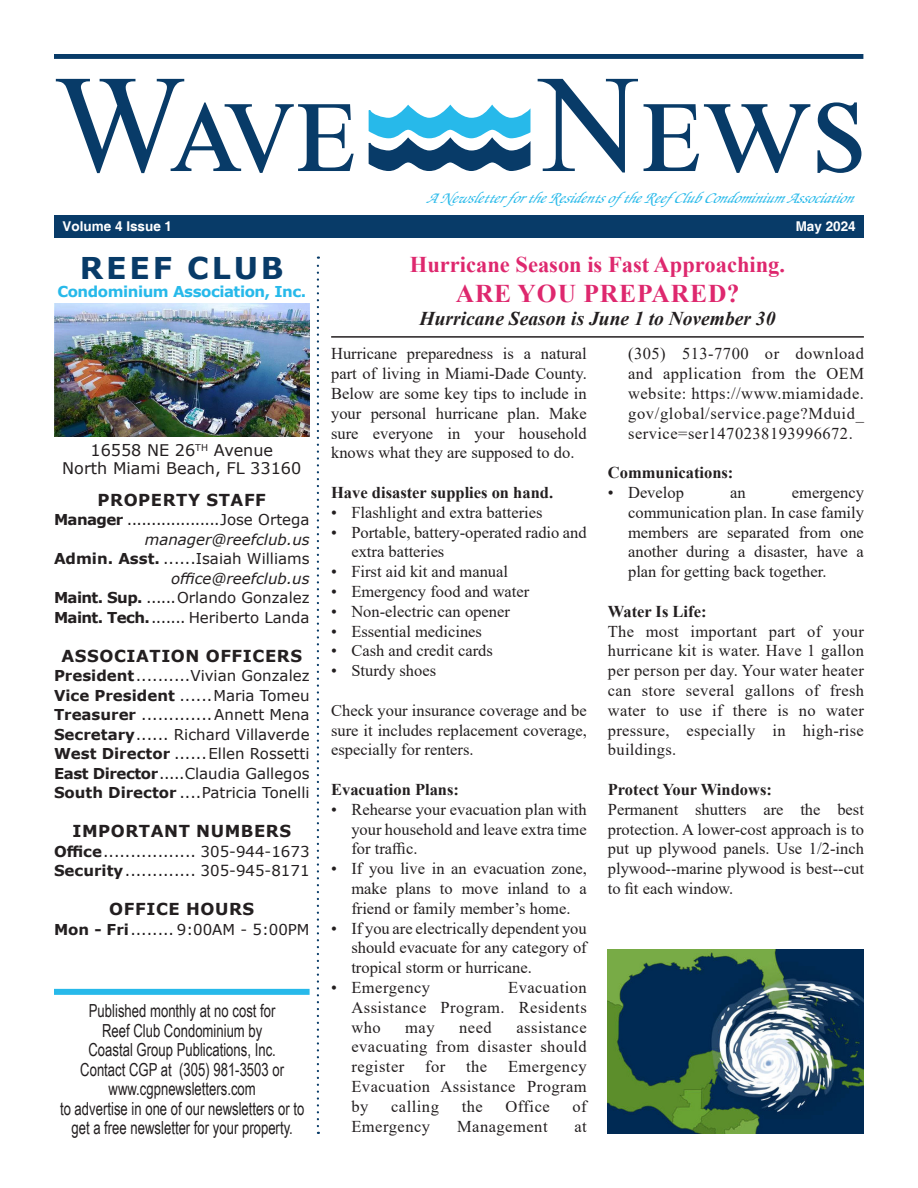
<style>
.page{position:relative;width:918px;height:1188px;background:#fff}
.page>*{position:absolute;margin:0;border:0;box-sizing:border-box;transform-origin:0 0}
.t1{font:139.2px "Times New Roman";color:#083b68}
.t2{font:700 30px "Verdana";letter-spacing:.095em;color:#083b68}
.t3{font:700 25.5px "Times New Roman";letter-spacing:.035em;color:#de286e}
.t4{font:700 22.5px "Times New Roman";color:#de286e}
.t5{font:italic 700 19.5px "Times New Roman";color:#231f20}
.t6{font:18px/19.5px "Arial Narrow";color:#231f20;text-align:center;scale:.89 1}
.t7{font:16.5px/19.8px "Times New Roman";color:#231f20;text-align:justify}
.t8{font:700 16.5px "Times New Roman";color:#231f20}
.t9{font:italic 500 16.5px "Zapf Chancery";color:#27b9ea}
.t10{font:700 16.5px "Verdana";letter-spacing:.035em;color:#231f20}
.t11{font:16.5px "Times New Roman";letter-spacing:.03em;color:#231f20}
.t12{font:16.05px "Verdana";color:#231f20}
.t13{font:15px/19.5px "Verdana";color:#231f20;text-align:right}
.t14{font:700 15px "Verdana";letter-spacing:-.03em;color:#27b9ea}
.t15{font:700 13.5px "Helvetica";color:#fff}
.s1{font-weight:700}
.s2{font-style:italic}
</style>
<div class="page">
<div style="left:54px;top:215px;width:810px;height:23px;background:#083b68"></div>
<div style="left:54px;top:54px;width:809px;height:5px;background:#083b68"></div>
<svg style="left:368px;top:104px;width:163px;height:67px"></svg>
<svg style="left:317px;top:256px;width:2px;height:870px"></svg>
<img style="left:54px;top:303px;width:256px;height:133px">
<div style="left:54px;top:989px;width:256px;height:6px;background:#27b9ea"></div>
<img style="left:608px;top:949px;width:256px;height:185px">
<hr style="left:331px;top:336px;width:533px;height:2px;background:#231f20">
<p class="t1" style="left:54px;top:26px;width:304px">Wave</p>
<p class="t1" style="left:539px;top:26px;width:326px">News</p>
<p class="t9" style="left:426px;top:188px;width:436px">ANewsletterfortheResidentsoftheReefClubCondominiumAssociation</p>
<p class="t15" style="left:63px;top:218px;width:111px">Volume 4 Issue 1</p>
<p class="t15" style="left:796px;top:218px;width:62px">May 2024</p>
<p class="t2" style="left:80px;top:247px;width:206px">REEF CLUB</p>
<p class="t14" style="left:57px;top:281px;width:250px">Condominium Association, Inc.</p>
<p class="t12" style="left:90px;top:439px;width:184px">16558 NE 26<sup>TH</sup> Avenue</p>
<p class="t12" style="left:62px;top:457px;width:241px">North Miami Beach, FL 33160</p>
<p class="t10" style="left:98px;top:488px;width:170px">PROPERTY STAFF</p>
<p class="t13" style="left:54px;top:510px;width:257px"><span class="s1">Manager</span> ...................Jose Ortega <span class="s2">manager@reefclub.us</span></p>
<p class="t13" style="left:54px;top:549px;width:257px"><span class="s1">Admin. Asst.</span> ......Isaiah Williams <span class="s2">office@reefclub.us</span></p>
<p class="t13" style="left:54px;top:588px;width:257px"><span class="s1">Maint. Sup.</span> ......Orlando Gonzalez</p>
<p class="t13" style="left:54px;top:608px;width:257px"><span class="s1">Maint. Tech.</span>....... Heriberto Landa</p>
<p class="t10" style="left:61px;top:644px;width:242px">ASSOCIATION OFFICERS</p>
<p class="t13" style="left:54px;top:666px;width:257px"><span class="s1">President</span>..........Vivian Gonzalez</p>
<p class="t13" style="left:54px;top:686px;width:257px"><span class="s1">Vice President</span> ......Maria Tomeu</p>
<p class="t13" style="left:54px;top:705px;width:257px"><span class="s1">Treasurer</span> .............Annett Mena</p>
<p class="t13" style="left:54px;top:725px;width:257px"><span class="s1">Secretary</span>...... Richard Villaverde</p>
<p class="t13" style="left:54px;top:744px;width:257px"><span class="s1">West Director</span> ......Ellen Rossetti</p>
<p class="t13" style="left:54px;top:764px;width:257px"><span class="s1">East Director</span>.....Claudia Gallegos</p>
<p class="t13" style="left:54px;top:783px;width:257px"><span class="s1">South Director</span> ....Patricia Tonelli</p>
<p class="t10" style="left:72px;top:820px;width:220px">IMPORTANT NUMBERS</p>
<p class="t13" style="left:54px;top:842px;width:257px"><span class="s1">Office</span>................. 305-944-1673</p>
<p class="t13" style="left:54px;top:861px;width:257px"><span class="s1">Security</span>............. 305-945-8171</p>
<p class="t10" style="left:109px;top:898px;width:146px">OFFICE HOURS</p>
<p class="t13" style="left:54px;top:920px;width:257px"><span class="s1">Mon - Fri</span>........ 9:00AM - 5:00PM</p>
<p class="t6" style="left:89px;top:1000px;width:211px">Published monthly at no cost for</p>
<p class="t6" style="left:102px;top:1020px;width:182px">Reef Club Condominium by</p>
<p class="t6" style="left:89px;top:1039px;width:212px">Coastal Group Publications, Inc.</p>
<p class="t6" style="left:80px;top:1059px;width:231px">Contact CGP at (305) 981-3503 or</p>
<p class="t6" style="left:109px;top:1078px;width:167px">www.cgpnewsletters.com</p>
<p class="t6" style="left:60px;top:1098px;width:276px">to advertise in one of our newsletters or to get a free newsletter for your property.</p>
<p class="t4" style="left:410px;top:248px;width:377px">Hurricane Season is Fast Approaching.</p>
<p class="t3" style="left:456px;top:275px;width:286px">ARE YOU PREPARED?</p>
<p class="t5" style="left:420px;top:305px;width:357px">Hurricane Season is June 1 to November 30</p>
<p class="t7" style="left:331px;top:343px;width:257px">Hurricane preparedness is a natural part of living in Miami-Dade County.<br>Below are some key tips to include in your personal hurricane plan. Make sure everyone in your household knows what they are supposed to do.</p>
<p class="t8" style="left:331px;top:481px;width:224px">Have disaster supplies on hand.</p>
<p class="t7" style="left:331px;top:502px;width:213px">• Flashlight and extra batteries</p>
<p class="t7" style="left:351px;top:522px;width:237px;text-indent:-20px">• Portable, battery-operated radio and extra batteries</p>
<p class="t7" style="left:331px;top:561px;width:178px">• First aid kit and manual</p>
<p class="t7" style="left:331px;top:581px;width:200px">• Emergency food and water</p>
<p class="t7" style="left:331px;top:601px;width:180px">• Non-electric can opener</p>
<p class="t7" style="left:331px;top:621px;width:152px">• Essential medicines</p>
<p class="t7" style="left:331px;top:640px;width:163px">• Cash and credit cards</p>
<p class="t7" style="left:331px;top:660px;width:107px">• Sturdy shoes</p>
<p class="t7" style="left:331px;top:700px;width:257px">Check your insurance coverage and be sure it includes replacement coverage, especially for renters.</p>
<p class="t8" style="left:331px;top:778px;width:129px">Evacuation Plans:</p>
<p class="t7" style="left:351px;top:799px;width:237px;text-indent:-20px">• Rehearse your evacuation plan with your household and leave extra time for traffic.</p>
<p class="t7" style="left:351px;top:858px;width:237px;text-indent:-20px">• If you live in an evacuation zone, make plans to move inland to a friend or family member’s home.</p>
<p class="t7" style="left:351px;top:918px;width:237px;text-indent:-20px">• If you are electrically dependent you should evacuate for any category of tropical storm or hurricane.</p>
<p class="t11" style="left:331px;top:976px;width:101px">• Emergency</p>
<p class="t7" style="left:628px;top:343px;width:237px">(305) 513-7700 or download and application from the OEM website: https://www.miamidade. gov/global/service.page?Mduid_ service=ser1470238193996672.</p>
<p class="t8" style="left:608px;top:461px;width:127px">Communications:</p>
<p class="t7" style="left:608px;top:482px;width:78px">• Develop</p>
<p class="t7" style="left:730px;top:482px;width:17px">an</p>
<p class="t7" style="left:628px;top:482px;width:237px;text-indent:164px">emergency communication plan. In case family members are separated from one another during a disaster, have a plan for getting back together.</p>
<p class="t8" style="left:608px;top:599px;width:100px">Water Is Life:</p>
<p class="t7" style="left:608px;top:621px;width:258px">The most important part of your hurricane kit is water. Have 1 gallon per person per day. Your water heater can store several gallons of fresh water to use if there is no water pressure, especially in high-rise buildings.</p>
<p class="t8" style="left:608px;top:778px;width:166px">Protect Your Windows:</p>
<p class="t7" style="left:608px;top:799px;width:258px">Permanent shutters are the best protection. A lower-cost approach is to put up plywood panels. Use 1/2-inch plywood--marine plywood is best--cut to fit each window.</p>
<p class="t7" style="left:351px;top:977px;width:237px;text-indent:157px">Evacuation Assistance Program. Residents who</p>
<p class="t7" style="left:351px;top:1017px;width:237px;text-indent:165px">assistance evacuating from disaster should register</p>
<p class="t7" style="left:405px;top:1017px;width:31px">may</p>
<p class="t7" style="left:459px;top:1017px;width:34px">need</p>
<p class="t7" style="left:425px;top:1056px;width:22px">for</p>
<p class="t7" style="left:466px;top:1056px;width:23px">the</p>
<p class="t7" style="left:351px;top:1056px;width:237px;text-indent:157px">Emergency Evacuation Assistance Program by</p>
<p class="t11" style="left:391px;top:1095px;width:49px">calling</p>
<p class="t7" style="left:462px;top:1096px;width:23px">the</p>
<p class="t7" style="left:506px;top:1096px;width:46px">Office</p>
<p class="t7" style="left:573px;top:1096px;width:16px">of</p>
<p class="t11" style="left:351px;top:1114px;width:80px">Emergency</p>
<p class="t11" style="left:457px;top:1114px;width:92px">Management</p>
<p class="t7" style="left:574px;top:1116px;width:14px">at</p>
</div>
